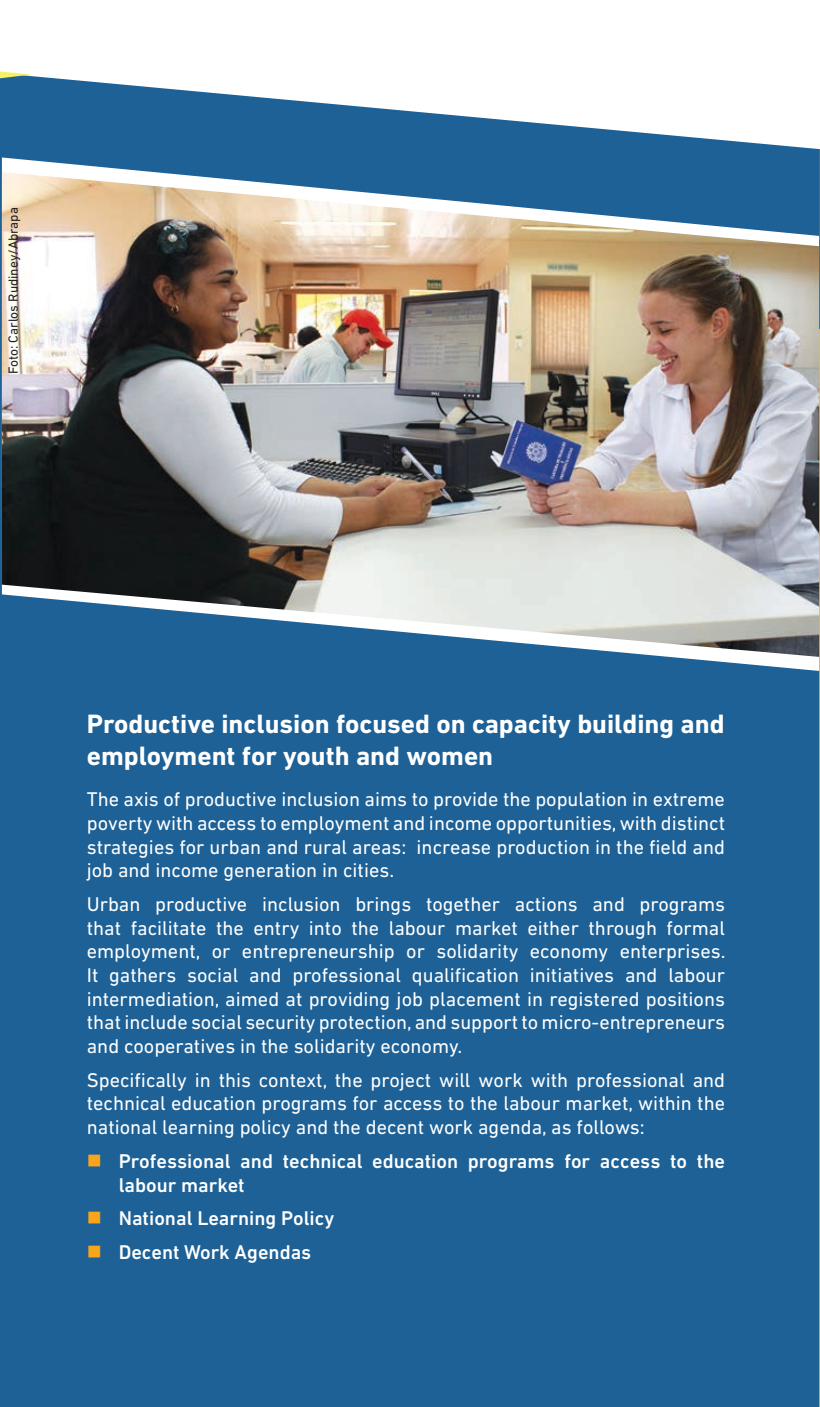
<style>
.page{position:relative;width:820px;height:1407px;background:#fff}
.page>*{position:absolute;margin:0;border:0;box-sizing:border-box;transform-origin:0 0}
.t1{font:700 27px/31.5px "DIN Next LT Pro";color:#fff}
.t2{font:20.25px/23.6px "DIN Next LT Pro";color:#fff;text-align:justify}
.t3{font:500 20.25px/23.6px "DIN Next LT Pro";color:#fff}
.t4{font:13.5px "DIN Next LT Pro";color:#231f20}
.s1{color:#f9a51b}
</style>
<div class="page">
<div style="left:0;top:76px;width:819px;height:1331px;background:#1d6197"></div>
<svg style="left:0;top:71px;width:32px;height:55px;background:#337098"></svg>
<svg style="left:2px;top:157px;width:817px;height:514px;background:#316fa0"></svg>
<img style="left:2px;top:172px;width:817px;height:485px">
<svg style="left:819px;top:149px;width:1px;height:1258px"></svg>
<p class="t4" style="left:5px;top:374px;width:168px;rotate:-90deg">Foto: Carlos Rudiney/Abrapa</p>
<h1 class="t1" style="left:87px;top:708px;width:639px">Productive inclusion focused on capacity building and employment for youth and women</h1>
<p class="t2" style="left:87px;top:787px;width:639px">The axis of productive inclusion aims to provide the population in extreme poverty with access to employment and income opportunities, with distinct strategies for urban and rural areas: increase production in the field and job and income generation in cities.</p>
<p class="t2" style="left:87px;top:892px;width:640px">Urban productive inclusion brings together actions and programs that facilitate the entry into the labour market either through formal employment, or entrepreneurship or solidarity economy enterprises.<br>It gathers social and professional qualification initiatives and labour intermediation, aimed at providing job placement in registered positions that include social security protection, and support to micro-entrepreneurs and cooperatives in the solidarity economy.</p>
<p class="t2" style="left:87px;top:1068px;width:639px">Specifically in this context, the project will work with professional and technical education programs for access to the labour market, within the national learning policy and the decent work agenda, as follows:</p>
<p class="t3" style="left:119px;top:1149px;width:607px;text-indent:-32px"><span class="s1">■</span> Professional and technical education programs for access to the labour market</p>
<p class="t3" style="left:87px;top:1206px;width:249px"><span class="s1">■</span> National Learning Policy</p>
<p class="t3" style="left:87px;top:1240px;width:226px"><span class="s1">■</span> Decent Work Agendas</p>
</div>
